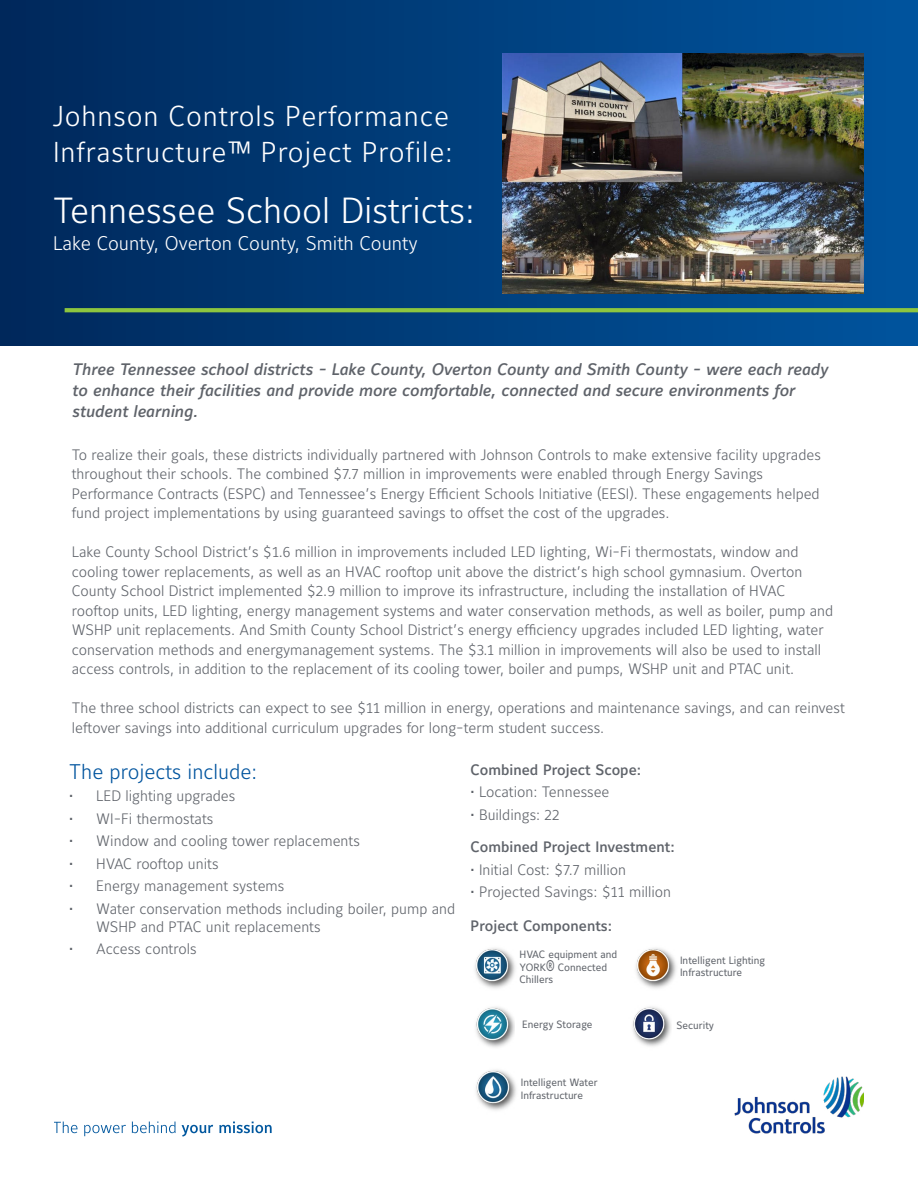
<style>
.page{position:relative;width:918px;height:1188px;background:#fff}
.page>*{position:absolute;margin:0;border:0;box-sizing:border-box;transform-origin:0 0}
.t1{font:300 36px "Maurea Jci Lf ML";color:#fff}
.t2{font:300 28.5px/36px "Maurea Jci Lf ML";letter-spacing:.03em;color:#fff}
.t3{font:300 21px "Maurea Jci Lf ML";color:#00549e}
.t4{font:300 19.5px "Maurea Jci Lf ML";color:#fff}
.t5{font:italic 500 16.5px/21px "Maurea Jci Tf ML";color:#5f636a}
.t6{font:300 15px/19.5px "Maurea Jci Lf ML";color:#5f636a}
.t7{font:500 15px "Maurea Jci Lf ML";color:#5f636a}
.t8{font:10.5px/12.6px "Maurea Jci Lf ML";color:#5f636a}
.s1{font-size:15.75px}
</style>
<div class="page">
<div style="left:0;top:0;width:918px;height:346px;background:linear-gradient(to right,#00285b,#01559e)"></div>
<svg style="left:65px;top:308px;width:853px;height:4px;background:#89c240"></svg>
<img style="left:734px;top:1076px;width:130px;height:58px">
<svg style="left:54px;top:1122px;width:24px;height:11px"></svg>
<svg style="left:84px;top:1125px;width:42px;height:11px"></svg>
<svg style="left:132px;top:1122px;width:44px;height:11px"></svg>
<svg style="left:182px;top:1125px;width:31px;height:12px"></svg>
<svg style="left:219px;top:1122px;width:53px;height:11px"></svg>
<img style="left:475px;top:948px;width:40px;height:41px">
<img style="left:636px;top:948px;width:40px;height:41px">
<img style="left:476px;top:1070px;width:40px;height:41px">
<img style="left:475px;top:1007px;width:39px;height:41px">
<img style="left:632px;top:1007px;width:39px;height:40px">
<img style="left:502px;top:54px;width:362px;height:239px">
<h2 class="t2" style="left:53px;top:98px;width:401px">Johnson Controls Performance<br>Infrastructure™ Project Profile:</h2>
<h1 class="t1" style="left:53px;top:188px;width:423px">Tennessee School Districts:</h1>
<h3 class="t4" style="left:53px;top:231px;width:366px">Lake County, Overton County, Smith County</h3>
<p class="t5" style="left:72px;top:360px;width:758px">Three Tennessee school districts - Lake County, Overton County and Smith County - were each ready to enhance their facilities and provide more comfortable, connected and secure environments for student learning.</p>
<p class="t6" style="left:72px;top:444px;width:751px">To realize their goals, these districts individually partnered with Johnson Controls to make extensive facility upgrades throughout their schools. The combined $7.7 million in improvements were enabled through Energy Savings Performance Contracts (ESPC) and Tennessee’s Energy Efficient Schools Initiative (EESI). These engagements helped fund project implementations by using guaranteed savings to offset the cost of the upgrades.</p>
<p class="t6" style="left:72px;top:542px;width:763px">Lake County School District’s $1.6 million in improvements included LED lighting, Wi-Fi thermostats, window and cooling tower replacements, as well as an HVAC rooftop unit above the district’s high school gymnasium. Overton County School District implemented $2.9 million to improve its infrastructure, including the installation of HVAC rooftop units, LED lighting, energy management systems and water conservation methods, as well as boiler, pump and WSHP unit replacements. And Smith County School District’s energy efficiency upgrades included LED lighting, water conservation methods and energymanagement systems. The $3.1 million in improvements will also be used to install access controls, in addition to the replacement of its cooling tower, boiler and pumps, WSHP unit and PTAC unit.</p>
<p class="t6" style="left:72px;top:698px;width:775px">The three school districts can expect to see $11 million in energy, operations and maintenance savings, and can reinvest leftover savings into additional curriculum upgrades for long-term student success.</p>
<h3 class="t3" style="left:69px;top:759px;width:189px">The projects include:</h3>
<p class="t6" style="left:69px;top:786px;width:168px">• LED lighting upgrades</p>
<p class="t6" style="left:69px;top:809px;width:146px">• WI-Fi thermostats</p>
<p class="t6" style="left:69px;top:831px;width:292px">• Window and cooling tower replacements</p>
<p class="t6" style="left:69px;top:854px;width:151px">• HVAC rooftop units</p>
<p class="t6" style="left:69px;top:876px;width:217px">• Energy management systems</p>
<p class="t6" style="left:96px;top:899px;width:361px;line-height:18px;text-indent:-27px">• Water conservation methods including boiler, pump and<br>WSHP and PTAC unit replacements</p>
<p class="t6" style="left:69px;top:939px;width:129px">• Access controls</p>
<p class="t7" style="left:471px;top:761px;width:172px">Combined Project Scope:</p>
<p class="t6" style="left:471px;top:782px;width:140px">• Location: Tennessee</p>
<p class="t6" style="left:471px;top:805px;width:90px">• Buildings: 22</p>
<p class="t7" style="left:471px;top:838px;width:206px">Combined Project Investment:</p>
<p class="t6" style="left:471px;top:860px;width:157px">• Initial Cost: $7.7 million</p>
<p class="t6" style="left:471px;top:882px;width:202px">• Projected Savings: $11 million</p>
<p class="t7" style="left:471px;top:917px;width:143px">Project Components:</p>
<p class="t8" style="left:520px;top:948px;width:99px">HVAC equipment and<br>YORK<span class="s1">®</span> Connected<br>Chillers</p>
<p class="t8" style="left:680px;top:954px;width:87px">Intelligent Lighting<br>Infrastructure</p>
<p class="t8" style="left:522px;top:1018px;width:72px">Energy Storage</p>
<p class="t8" style="left:677px;top:1019px;width:39px">Security</p>
<p class="t8" style="left:521px;top:1076px;width:78px">Intelligent Water<br>Infrastructure</p>
</div>
